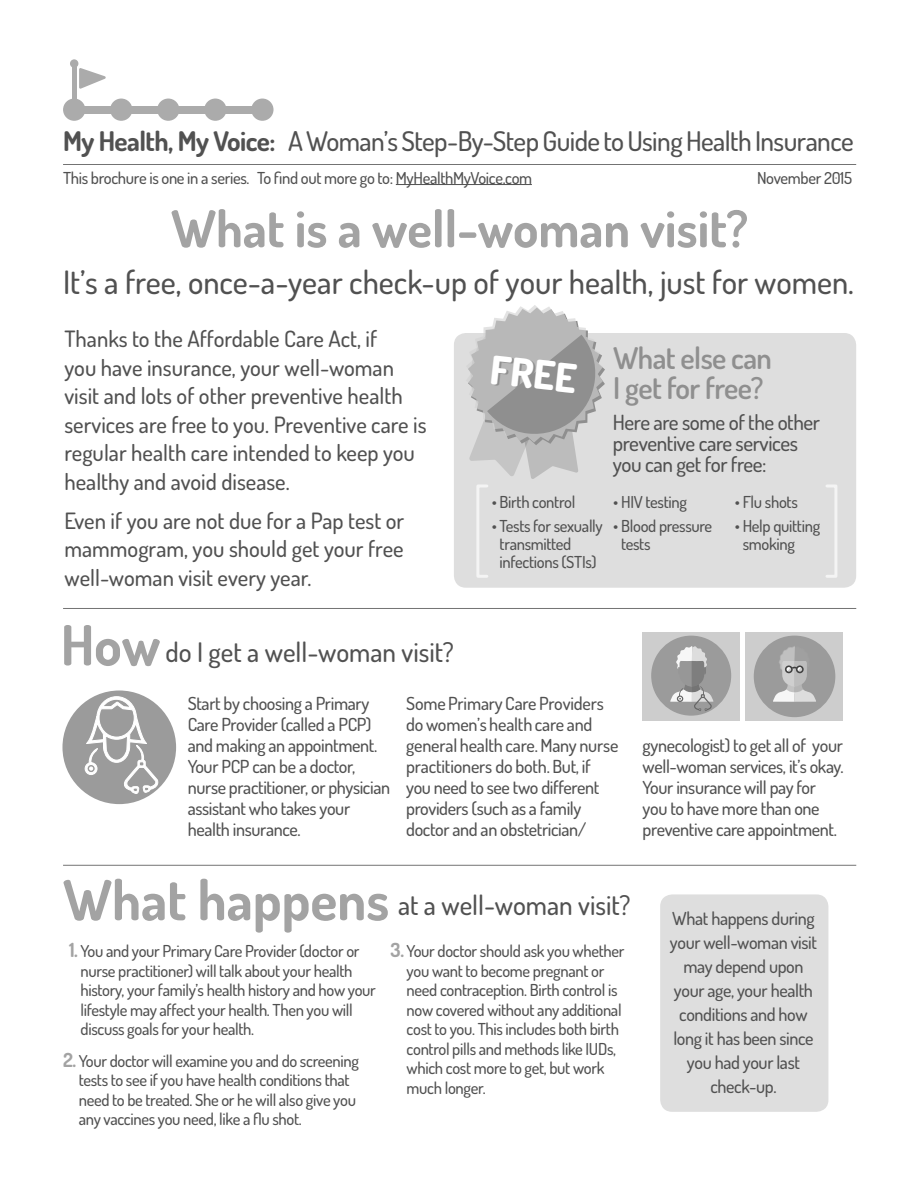
<style>
.page{position:relative;width:918px;height:1188px;background:#fff}
.page>*{position:absolute;margin:0;border:0;box-sizing:border-box;transform-origin:0 0}
.subhead_dark_teal{font:700 55.5px "Dosis";color:#a3a3a3}
.t1{font:700 51px "Dosis";color:#a3a3a3}
.t2{font:800 39.75px "Dosis";color:#fff}
.t3{font:500 32.25px "Dosis";color:#515151}
.body_A{font:600 30px/30px "Dosis";letter-spacing:-.02em;color:#8f8f8f}
.t4{font:500 27.15px "Dosis";letter-spacing:-.02em;color:#515151}
.subhead_dark_teal-2{font:500 27px "Dosis";color:#515151}
.t5{font:500 22.5px/28.5px "Dosis";color:#515151}
.body_A-2{font:500 21px/21px "Dosis";letter-spacing:-.02em;color:#515151}
.body_A-3{font:500 18px/21px "Dosis";letter-spacing:-.02em;color:#515151}
.body_A-4{font:500 16.5px/19.5px "Dosis";letter-spacing:-.02em;color:#515151}
.s1{font-weight:700}
.s2{color:#505050}
.s3{font-weight:700;font-size:19.5px;color:#a3a3a3}
</style>
<div class="page">
<div style="left:454px;top:333px;width:402px;height:255px;background:#dedede;border-radius:12px"></div>
<hr style="left:396px;top:184px;width:136px;height:1px;background:#505050">
<hr style="left:63px;top:608px;width:793px;height:1px;background:#737373">
<hr style="left:63px;top:865px;width:793px;height:1px;background:#737373">
<div style="left:63px;top:99px;width:22px;height:22px;background:#ababab;border-radius:50%"></div>
<div style="left:70px;top:59px;width:8px;height:9px;background:#ababab;border-radius:50%"></div>
<div style="left:110px;top:99px;width:22px;height:22px;background:#ababab;border-radius:50%"></div>
<div style="left:157px;top:99px;width:22px;height:22px;background:#ababab;border-radius:50%"></div>
<div style="left:204px;top:99px;width:22px;height:22px;background:#ababab;border-radius:50%"></div>
<div style="left:251px;top:99px;width:23px;height:22px;background:#ababab;border-radius:50%"></div>
<div style="left:80px;top:106px;width:42px;height:7px;background:#ababab"></div>
<hr style="left:72px;top:66px;width:4px;height:43px;background:#ababab">
<div style="left:122px;top:106px;width:43px;height:7px;background:#ababab"></div>
<div style="left:174px;top:106px;width:43px;height:7px;background:#ababab"></div>
<div style="left:219px;top:106px;width:42px;height:7px;background:#ababab"></div>
<svg style="left:79px;top:68px;width:27px;height:21px"></svg>
<hr style="left:63px;top:164px;width:793px;height:1px;background:#737373">
<svg style="left:468px;top:305px;width:137px;height:174px"></svg>
<div style="left:476px;top:484px;width:12px;height:94px;border:3px solid #f4f4f4"></div>
<div style="left:825px;top:485px;width:12px;height:93px;border:3px solid #f4f4f4"></div>
<div style="left:62px;top:690px;width:114px;height:114px;background:#9b9b9b;border-radius:50%"></div>
<svg style="left:84px;top:696px;width:74px;height:105px"></svg>
<div style="left:660px;top:894px;width:168px;height:218px;background:#dedede;border-radius:12px"></div>
<div style="left:643px;top:633px;width:97px;height:88px;background:#cdcdcd"></div>
<div style="left:745px;top:633px;width:97px;height:88px;background:#cdcdcd"></div>
<div style="left:754px;top:636px;width:81px;height:81px;background:#9b9b9b;border-radius:50%"></div>
<div style="left:651px;top:636px;width:80px;height:80px;background:#9b9b9b;border-radius:50%"></div>
<svg style="left:773px;top:646px;width:43px;height:56px"></svg>
<div style="left:785px;top:665px;width:8px;height:8px;border:2px solid #414141;border-radius:50%"></div>
<div style="left:796px;top:665px;width:8px;height:8px;border:2px solid #414141;border-radius:50%"></div>
<svg style="left:670px;top:646px;width:43px;height:65px"></svg>
<p class="t4" style="left:63px;top:123px;width:792px"><span class="s1">My Health, My Voice:</span> A Woman’s Step-By-Step Guide to Using Health Insurance</p>
<p class="body_A-4" style="left:63px;top:167px;width:471px">This brochure is one in a series. To find out more go to: <span class="s2">MyHealthMyVoice.com</span></p>
<p class="body_A-4" style="left:757px;top:167px;width:97px">November 2015</p>
<p class="t1" style="left:171px;top:196px;width:579px">What is a well-woman visit?</p>
<p class="t3" style="left:63px;top:262px;width:792px">It’s a free, once-a-year check-up of your health, just for women.</p>
<p class="t5" style="left:64px;top:324px;width:363px">Thanks to the Affordable Care Act, if<br>you have insurance, your well-woman visit and lots of other preventive health services are free to you. Preventive care is regular health care intended to keep you healthy and avoid disease.</p>
<p class="t5" style="left:64px;top:506px;width:341px;text-align:justify">Even if you are not due for a Pap test or mammogram, you should get your free well-woman visit every year.</p>
<p class="body_A" style="left:613px;top:342px;width:160px">What else can<br>I get for free?</p>
<p class="body_A-2" style="left:613px;top:412px;width:209px">Here are some of the other preventive care services you can get for free:</p>
<p class="t2" style="left:493px;top:344px;width:88px;rotate:6deg">FREE</p>
<p class="body_A-4" style="left:492px;top:492px;width:85px">• Birth control</p>
<p class="body_A-4" style="left:500px;top:516px;width:105px;line-height:18px;text-indent:-8px">• Tests for sexually transmitted infections (STIs)</p>
<p class="body_A-4" style="left:735px;top:492px;width:64px">• Flu shots</p>
<p class="body_A-4" style="left:743px;top:516px;width:79px;line-height:18px;text-indent:-8px">• Help quitting smoking</p>
<p class="body_A-4" style="left:613px;top:492px;width:75px">• HIV testing</p>
<p class="body_A-4" style="left:621px;top:516px;width:93px;line-height:18px;text-indent:-8px">• Blood pressure tests</p>
<p class="subhead_dark_teal" style="left:61px;top:609px;width:101px">How</p>
<p class="subhead_dark_teal-2" style="left:166px;top:634px;width:290px">do I get a well-woman visit?</p>
<p class="body_A-3" style="left:188px;top:693px;width:204px">Start by choosing a Primary<br>Care Provider (called a PCP) and making an appointment.<br>Your PCP can be a doctor, nurse practitioner, or physician assistant who takes your health insurance.</p>
<p class="body_A-3" style="left:406px;top:693px;width:214px">Some Primary Care Providers do women’s health care and general health care. Many nurse practitioners do both. But, if you need to see two different providers (such as a family doctor and an obstetrician/</p>
<p class="body_A-3" style="left:643px;top:735px;width:203px">gynecologist) to get all of your well-woman services, it’s okay.<br>Your insurance will pay for you to have more than one preventive care appointment.</p>
<p class="subhead_dark_teal" style="left:63px;top:864px;width:328px">What happens</p>
<p class="subhead_dark_teal-2" style="left:398px;top:888px;width:234px">at a well-woman visit?</p>
<p class="body_A-4" style="left:81px;top:941px;width:297px;text-indent:-12px"><span class="s3">1.</span> You and your Primary Care Provider (doctor or nurse practitioner) will talk about your health history, your family’s health history and how your lifestyle may affect your health. Then you will discuss goals for your health.</p>
<p class="body_A-4" style="left:79px;top:1051px;width:282px;text-indent:-16px"><span class="s3">2.</span> Your doctor will examine you and do screening tests to see if you have health conditions that need to be treated. She or he will also give you any vaccines you need, like a flu shot.</p>
<p class="body_A-4" style="left:407px;top:941px;width:219px;text-indent:-16px"><span class="s3">3.</span> Your doctor should ask you whether you want to become pregnant or need contraception. Birth control is now covered without any additional cost to you. This includes both birth control pills and methods like IUDs, which cost more to get, but work much longer.</p>
<p class="body_A-3" style="left:670px;top:906px;width:149px;line-height:24px;text-align:center">What happens during your well-woman visit may depend upon your age, your health conditions and how long it has been since you had your last check-up.</p>
</div>
